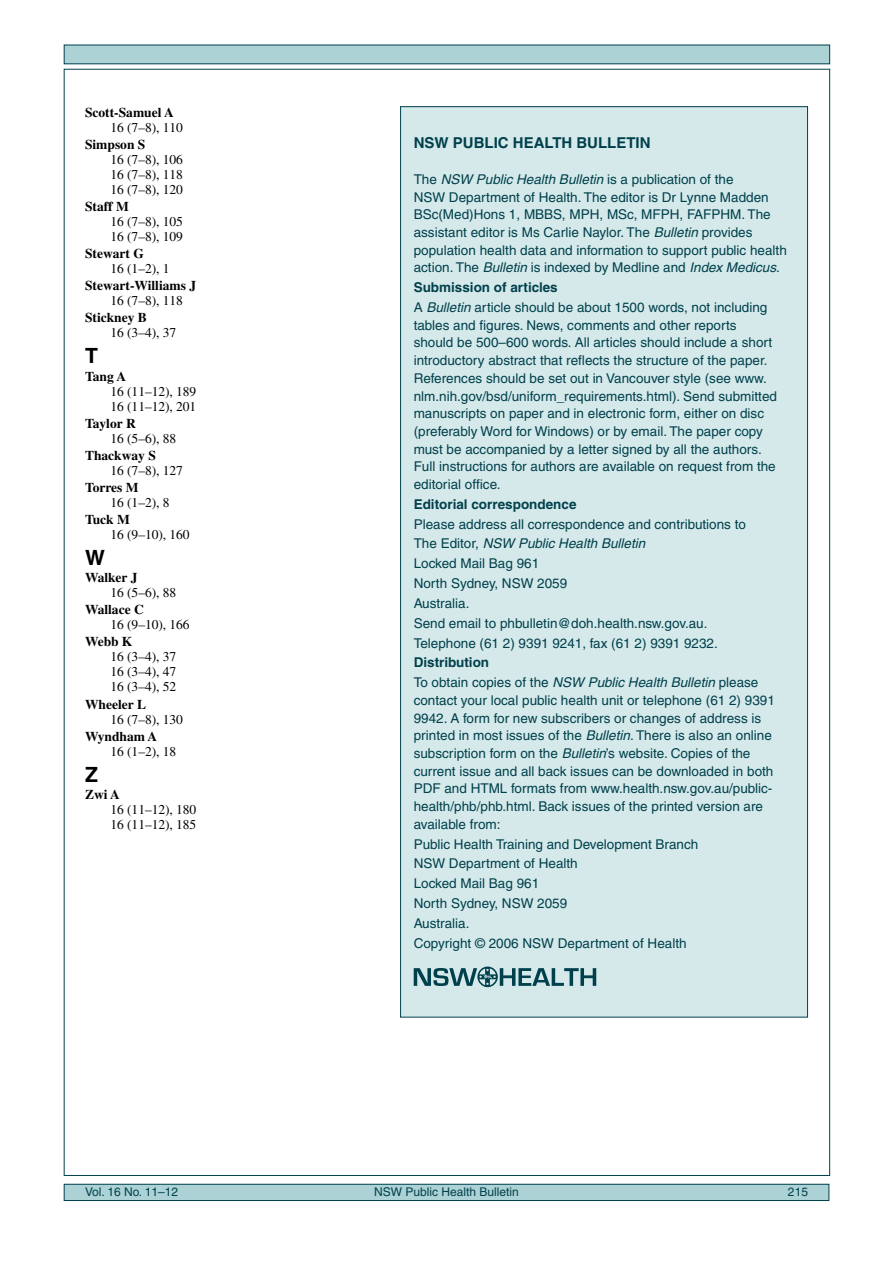
<style>
.page{position:relative;width:893px;height:1263px;background:#fff}
.page>*{position:absolute;margin:0;border:0;box-sizing:border-box;transform-origin:0 0}
.t1{font:700 21px "Helvetica";color:#000}
.t2{font:700 15px "Helvetica";color:#00404c}
.t3{font:13.5px/17.7px "Helvetica";color:#00404c}
.t4{font:13.5px/15px "Times";letter-spacing:-.005em;color:#000}
.t5{font:700 13.5px "Times";color:#000}
.t6{font:700 13.5px "Helvetica";color:#00404c}
.t7{font:12px "Helvetica";color:#00404c}
.s1{font-style:italic}
.s2{font-weight:700}
</style>
<div class="page">
<div style="left:64px;top:1184px;width:765px;height:16px;background:#acd2d5"></div>
<div style="left:64px;top:1184px;width:765px;height:17px;border:1px solid #00404c"></div>
<div style="left:64px;top:45px;width:766px;height:19px;background:#acd2d5"></div>
<div style="left:64px;top:45px;width:766px;height:19px;border:1px solid #00404c"></div>
<div style="left:401px;top:107px;width:406px;height:910px;background:#d5e9ea"></div>
<div style="left:477px;top:966px;width:21px;height:21px;border:2px solid #00404c;border-radius:50%"></div>
<svg style="left:414px;top:967px;width:182px;height:19px"></svg>
<p class="t5" style="left:85px;top:104px;width:90px">Scott-Samuel A</p>
<p class="t4" style="left:111px;top:120px;width:74px">16 (7–8), 110</p>
<p class="t5" style="left:85px;top:136px;width:62px">Simpson S</p>
<p class="t4" style="left:111px;top:152px;width:74px;text-align:justify">16 (7–8), 106<br>16 (7–8), 118<br>16 (7–8), 120</p>
<p class="t5" style="left:85px;top:198px;width:45px">Staff M</p>
<p class="t4" style="left:111px;top:214px;width:74px">16 (7–8), 105<br>16 (7–8), 109</p>
<p class="t5" style="left:85px;top:246px;width:60px">Stewart G</p>
<p class="t4" style="left:111px;top:261px;width:60px">16 (1–2), 1</p>
<p class="t5" style="left:85px;top:278px;width:113px">Stewart-Williams J</p>
<p class="t4" style="left:111px;top:293px;width:74px">16 (7–8), 118</p>
<p class="t5" style="left:85px;top:310px;width:63px">Stickney B</p>
<p class="t4" style="left:111px;top:325px;width:67px">16 (3–4), 37</p>
<h1 class="t1" style="left:85px;top:343px;width:14px">T</h1>
<p class="t5" style="left:85px;top:368px;width:43px">Tang A</p>
<p class="t4" style="left:111px;top:383px;width:87px">16 (11–12), 189<br>16 (11–12), 201</p>
<p class="t5" style="left:85px;top:415px;width:52px">Taylor R</p>
<p class="t4" style="left:111px;top:431px;width:67px">16 (5–6), 88</p>
<p class="t5" style="left:85px;top:447px;width:72px">Thackway S</p>
<p class="t4" style="left:111px;top:463px;width:74px">16 (7–8), 127</p>
<p class="t5" style="left:85px;top:479px;width:55px">Torres M</p>
<p class="t4" style="left:111px;top:495px;width:60px">16 (1–2), 8</p>
<p class="t5" style="left:85px;top:511px;width:46px">Tuck M</p>
<p class="t4" style="left:111px;top:527px;width:80px">16 (9–10), 160</p>
<h1 class="t1" style="left:85px;top:545px;width:21px">W</h1>
<p class="t5" style="left:85px;top:570px;width:54px">Walker J</p>
<p class="t4" style="left:111px;top:585px;width:67px">16 (5–6), 88</p>
<p class="t5" style="left:85px;top:602px;width:60px">Wallace C</p>
<p class="t4" style="left:111px;top:617px;width:80px">16 (9–10), 166</p>
<p class="t5" style="left:85px;top:634px;width:49px">Webb K</p>
<p class="t4" style="left:111px;top:649px;width:67px;text-align:justify">16 (3–4), 37<br>16 (3–4), 47<br>16 (3–4), 52</p>
<p class="t5" style="left:85px;top:696px;width:63px">Wheeler L</p>
<p class="t4" style="left:111px;top:711px;width:74px">16 (7–8), 130</p>
<p class="t5" style="left:85px;top:728px;width:74px">Wyndham A</p>
<p class="t4" style="left:111px;top:743px;width:67px">16 (1–2), 18</p>
<h1 class="t1" style="left:85px;top:761px;width:13px">Z</h1>
<p class="t5" style="left:85px;top:786px;width:36px">Zwi A</p>
<p class="t4" style="left:111px;top:802px;width:87px">16 (11–12), 180<br>16 (11–12), 185</p>
<p class="t2" style="left:414px;top:134px;width:60px">NSW Public</p>
<p class="t2" style="left:513px;top:134px;width:139px">Health BULLETIN</p>
<p class="t3" style="left:414px;top:170px;width:375px">The <span class="s1">NSW Public Health Bulletin</span> is a publication of the<br>NSW Department of Health. The editor is Dr Lynne Madden BSc(Med)Hons 1, MBBS, MPH, MSc, MFPH, FAFPHM. The assistant editor is Ms Carlie Naylor. The <span class="s1">Bulletin</span> provides population health data and information to support public health action. The <span class="s1">Bulletin</span> is indexed by Medline and <span class="s1">Index Medicus</span>.</p>
<p class="t3" style="left:414px;top:278px;width:355px;line-height:19.8px"><span class="s2">Submission of articles<br></span>A <span class="s1">Bulletin</span> article should be about 1500 words, not including</p>
<p class="t3" style="left:414px;top:316px;width:365px">tables and figures. News, comments and other reports should be 500–600 words. All articles should include a short introductory abstract that reflects the structure of the paper.<br>References should be set out in Vancouver style (see www. nlm.nih.gov/bsd/uniform_requirements.html). Send submitted manuscripts on paper and in electronic form, either on disc (preferably Word for Windows) or by email. The paper copy must be accompanied by a letter signed by all the authors.<br>Full instructions for authors are available on request from the editorial office.</p>
<p class="t6" style="left:414px;top:496px;width:164px">Editorial correspondence</p>
<p class="t3" style="left:414px;top:514px;width:334px;line-height:19.8px">Please address all correspondence and contributions to The Editor, <span class="s1">NSW Public Health Bulletin<br></span>Locked Mail Bag 961<br>North Sydney, NSW 2059<br>Australia.<br>Send email to phbulletin@doh.health.nsw.gov.au.<br>Telephone (61 2) 9391 9241, fax (61 2) 9391 9232.</p>
<p class="t3" style="left:414px;top:653px;width:346px;line-height:19.8px"><span class="s2">Distribution<br></span>To obtain copies of the <span class="s1">NSW Public Health Bulletin</span> please</p>
<p class="t3" style="left:414px;top:691px;width:363px">contact your local public health unit or telephone (61 2) 9391<br>9942. A form for new subscribers or changes of address is printed in most issues of the <span class="s1">Bulletin</span>. There is also an online subscription form on the <span class="s1">Bulletin</span>’s website. Copies of the current issue and all back issues can be downloaded in both PDF and HTML formats from www.health.nsw.gov.au/public&shy;health/phb/phb.html. Back issues of the printed version are available from:</p>
<p class="t3" style="left:414px;top:834px;width:286px;line-height:19.8px">Public Health Training and Development Branch<br>NSW Department of Health<br>Locked Mail Bag 961<br>North Sydney, NSW 2059<br>Australia.<br>Copyright © 2006 NSW Department of Health</p>
<p class="t7" style="left:85px;top:1184px;width:95px">Vol. 16 No. 11–12</p>
<p class="t7" style="left:374px;top:1185px;width:146px">NSW Public Health Bulletin</p>
<p class="t7" style="left:788px;top:1185px;width:22px">215</p>
</div>
